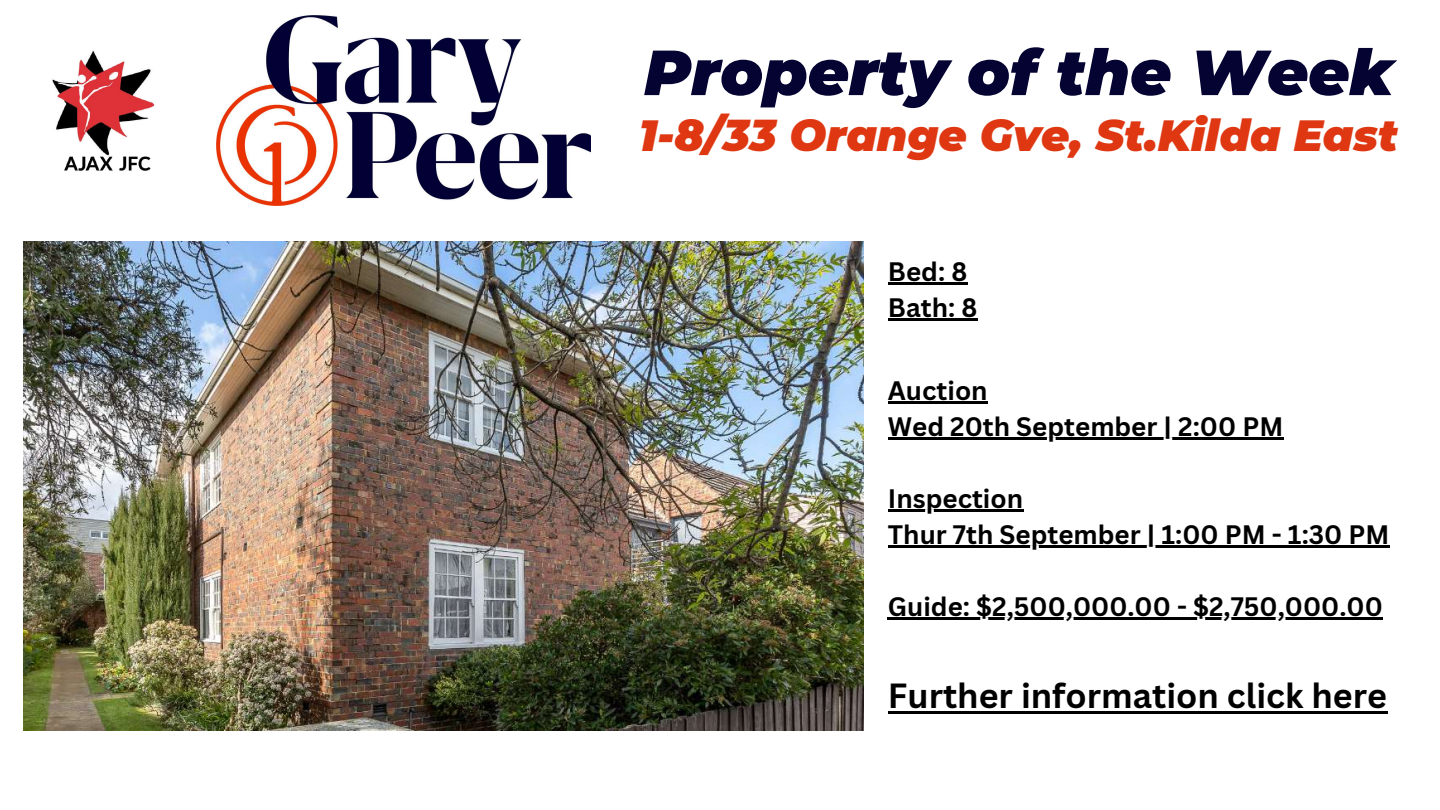
<style>
.page{position:relative;width:1440px;height:810px;background:#fff}
.page>*{position:absolute;margin:0;border:0;box-sizing:border-box;transform-origin:0 0}
.t1{font:italic 900 63.6px "Montserrat";color:#040332}
.t2{font:italic 900 43.6px "Montserrat";color:#de3711}
.t3{font:700 34px "Canva Sans";color:#000}
.t4{font:700 26px/36px "Canva Sans";color:#000}
</style>
<div class="page">
<img style="left:217px;top:16px;width:374px;height:190px">
<img style="left:52px;top:50px;width:103px;height:121px">
<img style="left:23px;top:242px;width:840px;height:489px">
<hr style="left:888px;top:282px;width:79px;height:3px;background:#000">
<hr style="left:888px;top:318px;width:89px;height:3px;background:#000">
<hr style="left:888px;top:402px;width:100px;height:2px;background:#000">
<hr style="left:888px;top:438px;width:395px;height:2px;background:#000">
<hr style="left:888px;top:510px;width:135px;height:2px;background:#000">
<hr style="left:888px;top:546px;width:501px;height:2px;background:#000">
<hr style="left:888px;top:618px;width:75px;height:2px;background:#000">
<hr style="left:963px;top:618px;width:420px;height:2px;background:#000">
<hr style="left:888px;top:711px;width:499px;height:3px;background:#000">
<h1 class="t1" style="left:644px;top:34px;width:751px">Property of the Week</h1>
<h2 class="t2" style="left:639px;top:109px;width:760px">1-8/33 Orange Gve, St.Kilda East</h2>
<p class="t4" style="left:888px;top:253px;width:91px">Bed: 8<br>Bath: 8</p>
<p class="t4" style="left:888px;top:372px;width:397px">Auction<br>Wed 20th September | 2:00 PM</p>
<p class="t4" style="left:888px;top:480px;width:503px">Inspection<br>Thur 7th September | 1:00 PM - 1:30 PM</p>
<p class="t4" style="left:888px;top:588px;width:496px">Guide: $2,500,000.00 - $2,750,000.00</p>
<h3 class="t3" style="left:888px;top:672px;width:501px">Further information click here</h3>
</div>
